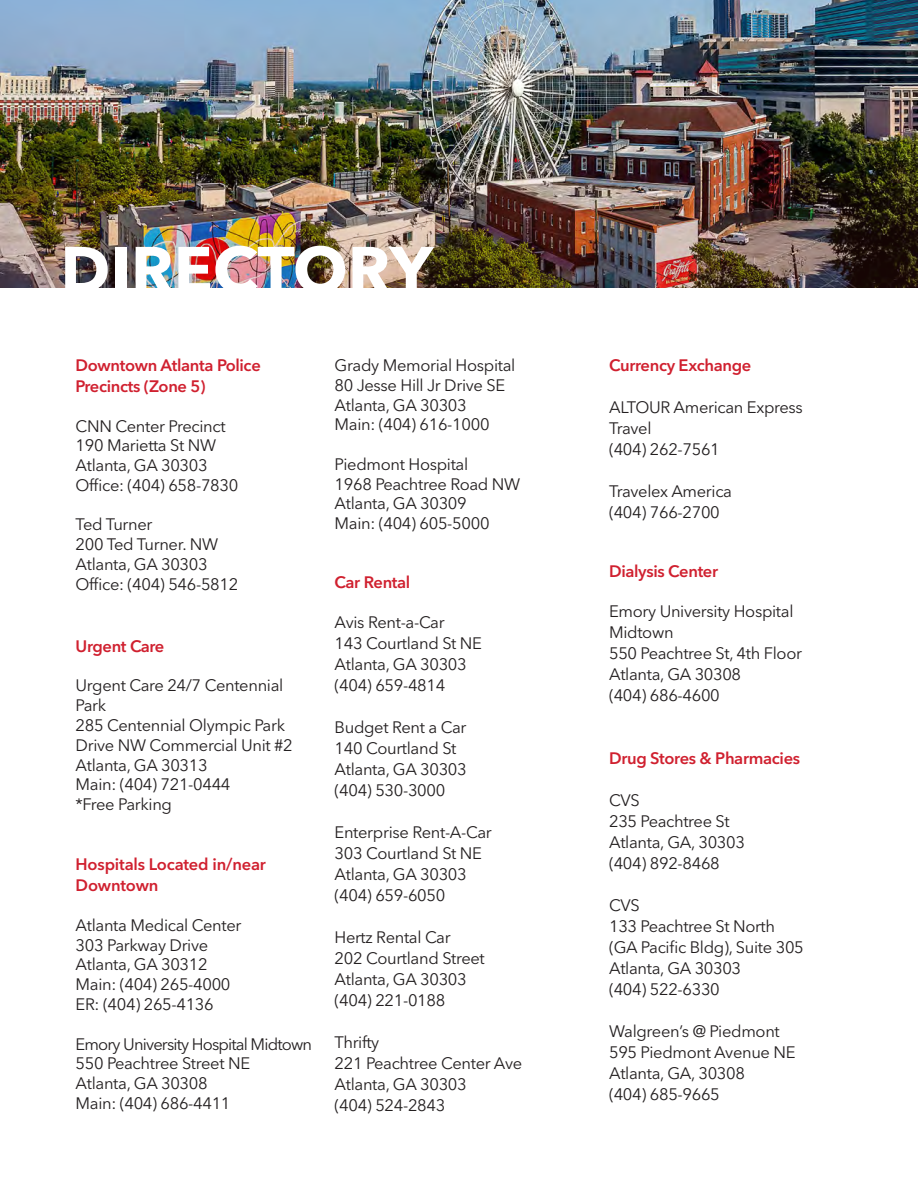
<style>
.page{position:relative;width:918px;height:1188px;background:#fff}
.page>*{position:absolute;margin:0;border:0;box-sizing:border-box;transform-origin:0 0}
.t1{font:700 64.5px "Avenir Next LT Pro";color:#fff}
.t2{font:16.5px/21px "Avenir Next LT Pro";letter-spacing:-.02em;color:#231f20}
.t3{font:600 16.5px/21px "Avenir Next LT Pro";letter-spacing:-.02em;color:#d0202f}
</style>
<div class="page">
<img style="left:0;top:0;width:918px;height:287px">
<h1 class="t1" style="left:60px;top:230px;width:374px">DIRECTORY</h1>
<p class="t3" style="left:76px;top:355px;width:187px">Downtown Atlanta Police<br>Precincts (Zone 5)</p>
<p class="t2" style="left:76px;top:416px;width:164px;line-height:19.8px">CNN Center Precinct<br>190 Marietta St NW<br>Atlanta, GA 30303<br>Office: (404) 658-7830</p>
<p class="t2" style="left:76px;top:515px;width:164px;line-height:19.8px">Ted Turner<br>200 Ted Turner. NW<br>Atlanta, GA 30303<br>Office: (404) 546-5812</p>
<p class="t3" style="left:76px;top:635px;width:90px">Urgent Care</p>
<p class="t2" style="left:76px;top:676px;width:219px;line-height:19.8px">Urgent Care 24/7 Centennial<br>Park<br>285 Centennial Olympic Park<br>Drive NW Commercial Unit #2<br>Atlanta, GA 30313<br>Main: (404) 721-0444<br>*Free Parking</p>
<p class="t3" style="left:76px;top:854px;width:192px">Hospitals Located in/near<br>Downtown</p>
<p class="t2" style="left:76px;top:915px;width:167px;line-height:19.8px">Atlanta Medical Center<br>303 Parkway Drive<br>Atlanta, GA 30312<br>Main: (404) 265-4000<br>ER: (404) 265-4136</p>
<p class="t2" style="left:76px;top:1034px;width:238px;line-height:19.8px">Emory University Hospital Midtown<br>550 Peachtree Street NE<br>Atlanta, GA 30308<br>Main: (404) 686-4411</p>
<p class="t2" style="left:335px;top:355px;width:182px;line-height:19.8px">Grady Memorial Hospital<br>80 Jesse Hill Jr Drive SE<br>Atlanta, GA 30303<br>Main: (404) 616-1000</p>
<p class="t2" style="left:335px;top:454px;width:187px;line-height:19.8px">Piedmont Hospital<br>1968 Peachtree Road NW<br>Atlanta, GA 30309<br>Main: (404) 605-5000</p>
<p class="t3" style="left:335px;top:571px;width:77px">Car Rental</p>
<p class="t2" style="left:335px;top:612px;width:149px">Avis Rent-a-Car<br>143 Courtland St NE<br>Atlanta, GA 30303 (404) 659-4814</p>
<p class="t2" style="left:335px;top:717px;width:134px">Budget Rent a Car<br>140 Courtland St<br>Atlanta, GA 30303 (404) 530-3000</p>
<p class="t2" style="left:335px;top:822px;width:159px">Enterprise Rent-A-Car<br>303 Courtland St NE<br>Atlanta, GA 30303 (404) 659-6050</p>
<p class="t2" style="left:335px;top:927px;width:152px">Hertz Rental Car<br>202 Courtland Street<br>Atlanta, GA 30303 (404) 221-0188</p>
<p class="t2" style="left:335px;top:1032px;width:189px">Thrifty<br>221 Peachtree Center Ave<br>Atlanta, GA 30303<br>(404) 524-2843</p>
<p class="t3" style="left:609px;top:355px;width:144px">Currency Exchange</p>
<p class="t2" style="left:609px;top:397px;width:195px">ALTOUR American Express<br>Travel<br>(404) 262-7561</p>
<p class="t2" style="left:609px;top:481px;width:125px">Travelex America (404) 766-2700</p>
<p class="t3" style="left:609px;top:560px;width:111px">Dialysis Center</p>
<p class="t2" style="left:609px;top:601px;width:194px">Emory University Hospital<br>Midtown<br>550 Peachtree St, 4th Floor<br>Atlanta, GA 30308<br>(404) 686-4600</p>
<p class="t3" style="left:609px;top:748px;width:193px">Drug Stores &amp; Pharmacies</p>
<p class="t2" style="left:609px;top:790px;width:137px">CVS<br>235 Peachtree St<br>Atlanta, GA, 30303 (404) 892-8468</p>
<p class="t2" style="left:609px;top:895px;width:196px">CVS<br>133 Peachtree St North (GA Pacific Bldg), Suite 305<br>Atlanta, GA 30303<br>(404) 522-6330</p>
<p class="t2" style="left:609px;top:1021px;width:188px">Walgreen’s @ Piedmont<br>595 Piedmont Avenue NE<br>Atlanta, GA, 30308<br>(404) 685-9665</p>
</div>
